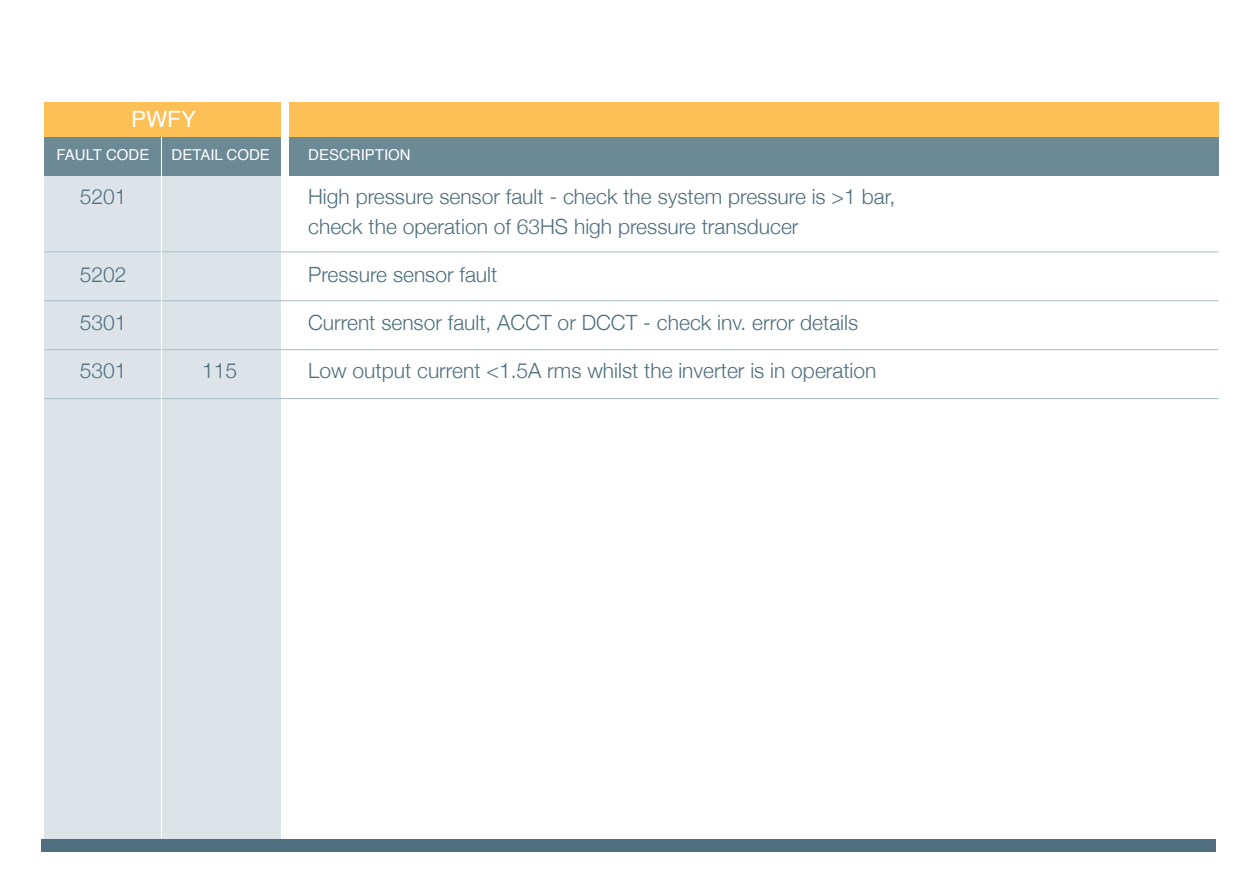
<style>
.page{position:relative;width:1260px;height:894px;background:#fff}
.page>*{position:absolute;margin:0;border:0;box-sizing:border-box;transform-origin:0 0}
.t1{font:22.5px "Helvetica";color:#fff}
.t2{font:300 21px/29.7px "Helvetica Neue";color:#4f6f7e}
.t3{font:15px/15px "Helvetica";color:#fff}
</style>
<div class="page">
<div style="left:44px;top:175px;width:236px;height:664px;background:#dde4e9"></div>
<div style="left:289px;top:137px;width:929px;height:38px;background:#6c8996"></div>
<div style="left:44px;top:137px;width:236px;height:38px;background:#6c8996"></div>
<hr style="left:44px;top:251px;width:1174px;height:1px;background:#abbfc9">
<hr style="left:44px;top:349px;width:1174px;height:1px;background:#abbfc9">
<hr style="left:44px;top:398px;width:1174px;height:1px;background:#abbfc9">
<div style="left:41px;top:839px;width:1174px;height:12px;background:#4f6f7e"></div>
<hr style="left:44px;top:300px;width:1174px;height:1px;background:#abbfc9">
<div style="left:44px;top:103px;width:236px;height:34px;background:#fdc056"></div>
<div style="left:289px;top:103px;width:929px;height:34px;background:#fdc056"></div>
<hr style="left:161px;top:137px;width:1px;height:701px;background:#fff">
<p class="t1" style="left:131px;top:110px;width:66px">PWFY</p>
<p class="t3" style="left:60px;top:141px;width:47px">FAULT<br>CODE</p>
<p class="t3" style="left:56px;top:149px;width:94px">FAULT CODE</p>
<p class="t3" style="left:171px;top:149px;width:100px">DETAIL CODE</p>
<p class="t3" style="left:308px;top:149px;width:104px">DESCRIPTION</p>
<p class="t2" style="left:80px;top:181px;width:48px">5201</p>
<p class="t2" style="left:308px;top:181px;width:588px">High pressure sensor fault - check the system pressure is &gt;1 bar, check the operation of 63HS high pressure transducer</p>
<p class="t2" style="left:80px;top:259px;width:48px">5202</p>
<p class="t2" style="left:308px;top:259px;width:191px">Pressure sensor fault</p>
<p class="t2" style="left:80px;top:307px;width:48px">5301</p>
<p class="t2" style="left:308px;top:307px;width:551px">Current sensor fault, ACCT or DCCT - check inv. error details</p>
<p class="t2" style="left:80px;top:355px;width:48px">5301</p>
<p class="t2" style="left:202px;top:355px;width:37px">115</p>
<p class="t2" style="left:308px;top:355px;width:570px">Low output current &lt;1.5A rms whilst the inverter is in operation</p>
</div>
